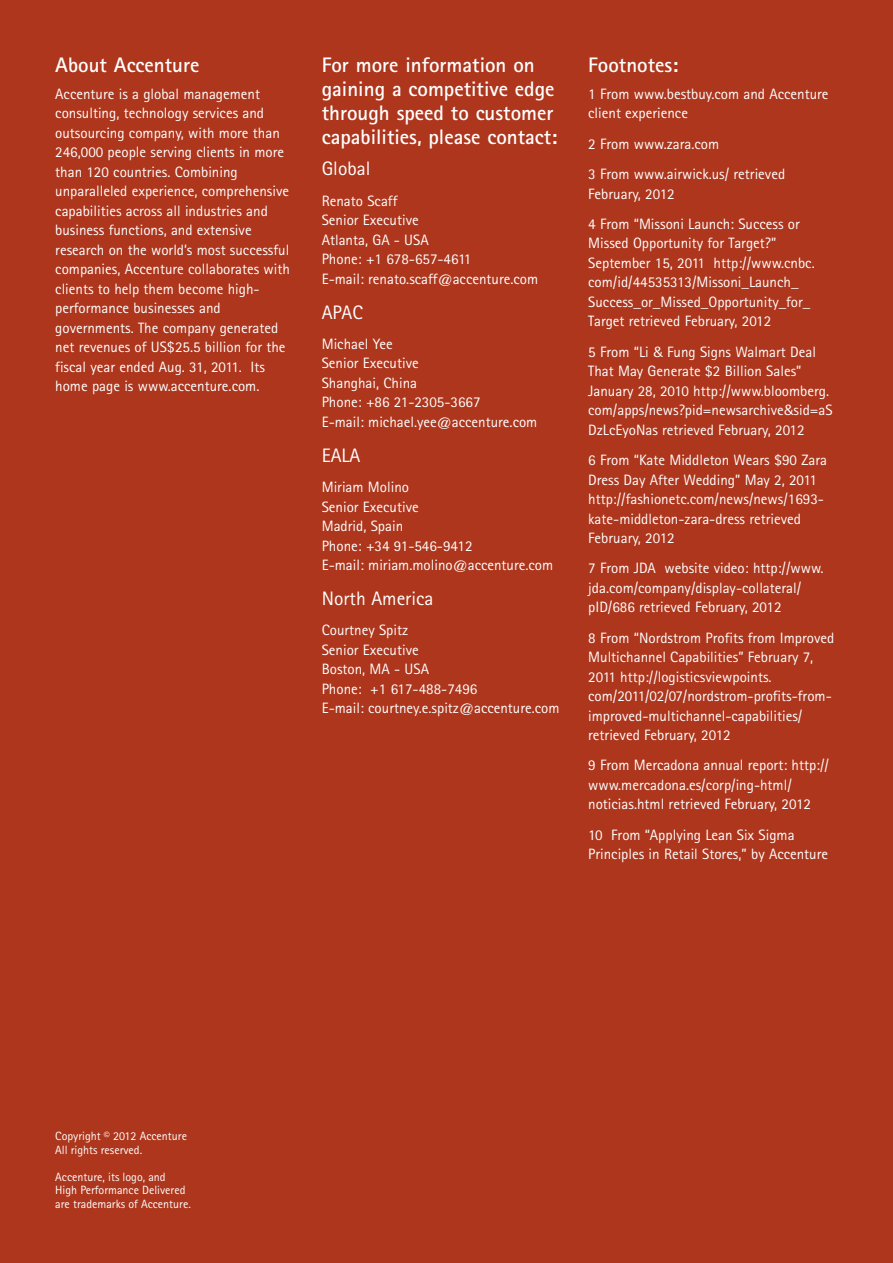
<style>
.page{position:relative;width:893px;height:1263px;background:#ad361d}
.page>*{position:absolute;margin:0;border:0;box-sizing:border-box;transform-origin:0 0}
.t1{font:700 21px/24px "Agfa Rotis Sans Serif";color:#fff}
.t2{font:19.5px "Agfa Rotis Sans Serif";color:#fff}
.t3{font:15px/19.5px "Agfa Rotis Sans Serif";color:#fff}
.t4{font:12px/13.5px "Agfa Rotis Sans Serif";color:#fff}
</style>
<div class="page">
<h1 class="t1" style="left:55px;top:52px;width:146px">About Accenture</h1>
<p class="t3" style="left:55px;top:84px;width:236px">Accenture is a global management consulting, technology services and outsourcing company, with more than 246,000 people serving clients in more than 120 countries. Combining unparalleled experience, comprehensive capabilities across all industries and business functions, and extensive research on the world’s most successful companies, Accenture collaborates with clients to help them become high&shy;performance businesses and governments. The company generated net revenues of US$25.5 billion for the fiscal year ended Aug. 31, 2011. Its home page is www.accenture.com.</p>
<h1 class="t1" style="left:322px;top:52px;width:237px">For more information on gaining a competitive edge through speed to customer capabilities, please contact:</h1>
<h2 class="t2" style="left:322px;top:157px;width:50px">Global</h2>
<p class="t3" style="left:322px;top:191px;width:218px">Renato Scaff<br>Senior Executive<br>Atlanta, GA - USA<br>Phone: +1 678-657-4611<br>E-mail: renato.scaff@accenture.com</p>
<h2 class="t2" style="left:322px;top:300px;width:43px">APAC</h2>
<p class="t3" style="left:322px;top:334px;width:217px">Michael Yee<br>Senior Executive<br>Shanghai, China<br>Phone: +86 21-2305-3667<br>E-mail: michael.yee@accenture.com</p>
<h2 class="t2" style="left:322px;top:444px;width:40px">EALA</h2>
<p class="t3" style="left:322px;top:477px;width:233px">Miriam Molino<br>Senior Executive<br>Madrid, Spain<br>Phone: +34 91-546-9412<br>E-mail: miriam.molino@accenture.com</p>
<h2 class="t2" style="left:322px;top:587px;width:113px">North America</h2>
<p class="t3" style="left:322px;top:620px;width:239px">Courtney Spitz<br>Senior Executive<br>Boston, MA - USA<br>Phone: +1 617-488-7496<br>E-mail: courtney.e.spitz@accenture.com</p>
<h1 class="t1" style="left:588px;top:52px;width:92px">Footnotes:</h1>
<p class="t3" style="left:588px;top:84px;width:242px">1 From www.bestbuy.com and Accenture client experience</p>
<p class="t3" style="left:588px;top:128px;width:198px;line-height:30.3px">2 From www.zara.com<br>3 From www.airwick.us/ retrieved</p>
<p class="t3" style="left:588px;top:178px;width:213px;line-height:30.3px">February, 2012<br>4 From “Missoni Launch: Success or</p>
<p class="t3" style="left:588px;top:233px;width:228px">Missed Opportunity for Target?” September 15, 2011 http://www.cnbc. com/id/44535313/Missoni_Launch_ Success_or_Missed_Opportunity_for_ Target retrieved February, 2012</p>
<p class="t3" style="left:588px;top:342px;width:246px">5 From “Li &amp; Fung Signs Walmart Deal That May Generate $2 Billion Sales” January 28, 2010 http://www.bloomberg. com/apps/news?pid=newsarchive&amp;sid=aS DzLcEyoNas retrieved February, 2012</p>
<p class="t3" style="left:588px;top:450px;width:240px">6 From “Kate Middleton Wears $90 Zara Dress Day After Wedding” May 2, 2011 http://fashionetc.com/news/news/1693- kate-middleton-zara-dress retrieved February, 2012</p>
<p class="t3" style="left:588px;top:558px;width:237px">7 From JDA website video: http://www. jda.com/company/display-collateral/ pID/686 retrieved February, 2012</p>
<p class="t3" style="left:588px;top:628px;width:248px">8 From “Nordstrom Profits from Improved Multichannel Capabilities” February 7, 2011 http://logisticsviewpoints. com/2011/02/07/nordstrom-profits-from&shy;improved-multichannel-capabilities/ retrieved February, 2012</p>
<p class="t3" style="left:588px;top:755px;width:242px">9 From Mercadona annual report: http:// www.mercadona.es/corp/ing-html/ noticias.html retrieved February, 2012</p>
<p class="t3" style="left:588px;top:825px;width:241px">10 From “Applying Lean Six Sigma<br>Principles in Retail Stores,” by Accenture</p>
<p class="t4" style="left:55px;top:1129px;width:133px">Copyright © 2012 Accenture<br>All rights reserved.</p>
<p class="t4" style="left:55px;top:1170px;width:137px">Accenture, its logo, and<br>High Performance Delivered are trademarks of Accenture.</p>
</div>
